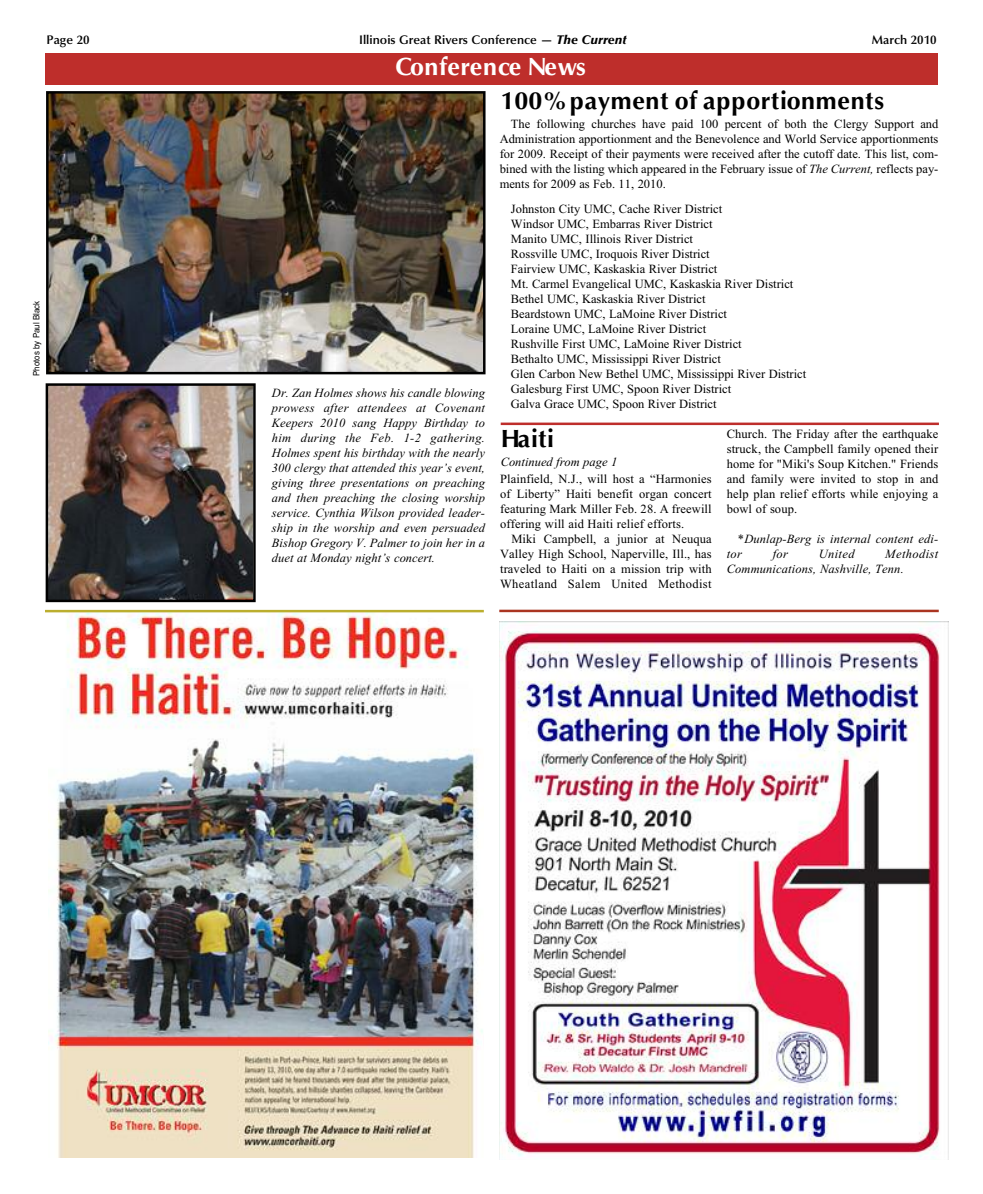
<style>
.page{position:relative;width:983px;height:1194px;background:#fff}
.page>*{position:absolute;margin:0;border:0;box-sizing:border-box;transform-origin:0 0}
.t1{font:700 25px "Optima LT Std";letter-spacing:.025em;color:#000}
.t2{font:700 25px "Optima LT Std";letter-spacing:.02em;color:#fff}
.t3{font:12.5px/15px "Times New Roman";color:#000;text-align:justify}
.t4{font:italic 12.5px/15px "Times New Roman";letter-spacing:.01em;color:#000}
.t5{font:600 12.5px "Optima LT Std";color:#000}
.t6{font:8.75px "Helvetica";color:#000;scale:.9 1}
.s1{font-weight:900;font-style:italic}
.s2{font-style:italic}
</style>
<div class="page">
<div style="left:45px;top:53px;width:892px;height:32px;background:#be2e2b"></div>
<img style="left:49px;top:94px;width:433px;height:277px">
<div style="left:46px;top:91px;width:439px;height:283px;border:2px solid #000"></div>
<img style="left:48px;top:612px;width:436px;height:545px">
<div style="left:499px;top:611px;width:454px;height:548px;background:linear-gradient(to right,#fff,#fff)"></div>
<img style="left:499px;top:621px;width:449px;height:538px">
<hr style="left:45px;top:610px;width:439px;height:2px;background:#bbae2e">
<img style="left:49px;top:386px;width:203px;height:213px">
<div style="left:46px;top:383px;width:210px;height:219px;border:2px solid #000"></div>
<hr style="left:501px;top:422px;width:438px;height:3px;background:#be2e2b">
<hr style="left:499px;top:609px;width:440px;height:3px;background:#aa3521">
<p class="t5" style="left:47px;top:35px;width:45px">Page 20</p>
<p class="t5" style="left:359px;top:35px;width:269px">Illinois Great Rivers Conference — <span class="s1">The Current</span></p>
<p class="t5" style="left:872px;top:35px;width:66px">March 2010</p>
<h1 class="t2" style="left:396px;top:56px;width:192px">Conference News</h1>
<p class="t6" style="left:32px;top:376px;width:85px;rotate:-90deg">Photos by Paul Black</p>
<p class="t4" style="left:272px;top:385px;width:215px;text-align:justify">Dr. Zan Holmes shows his candle blowing prowess after attendees at Covenant Keepers 2010 sang Happy Birthday to him during the Feb. 1-2 gathering.<br>Holmes spent his birthday with the nearly 300 clergy that attended this year’s event, giving three presentations on preaching and then preaching the closing worship service. Cynthia Wilson provided leader&shy;ship in the worship and even persuaded Bishop Gregory V. Palmer to join her in a duet at Monday night’s concert.</p>
<h1 class="t1" style="left:501px;top:90px;width:385px">100%payment of apportionments</h1>
<p class="t3" style="left:500px;top:116px;width:440px;text-indent:11px">The following churches have paid 100 percent of both the Clergy Support and Administration apportionment and the Benevolence and World Service apportionments for 2009. Receipt of their payments were received after the cutoff date. This list, com&shy;bined with the listing which appeared in the February issue of <span class="s2">The Current,</span> reflects pay&shy;ments for 2009 as Feb. 11, 2010.</p>
<p class="t3" style="left:511px;top:201px;width:297px;text-align:left">Johnston City UMC, Cache River District<br>Windsor UMC, Embarras River District<br>Manito UMC, Illinois River District<br>Rossville UMC, Iroquois River District<br>Fairview UMC, Kaskaskia River District<br>Mt. Carmel Evangelical UMC, Kaskaskia River District Bethel UMC, Kaskaskia River District<br>Beardstown UMC, LaMoine River District<br>Loraine UMC, LaMoine River District<br>Rushville First UMC, LaMoine River District<br>Bethalto UMC, Mississippi River District<br>Glen Carbon New Bethel UMC, Mississippi River District Galesburg First UMC, Spoon River District<br>Galva Grace UMC, Spoon River District</p>
<h1 class="t1" style="left:501px;top:428px;width:55px">Haiti</h1>
<p class="t4" style="left:501px;top:454px;width:118px">Continuedfrom page 1</p>
<p class="t3" style="left:500px;top:471px;width:213px">Plainfield, N.J., will host a “Harmonies of Liberty” Haiti benefit organ concert featuring Mark Miller Feb. 28. A freewill offering will aid Haiti relief efforts.</p>
<p class="t3" style="left:500px;top:531px;width:213px;text-indent:11px">Miki Campbell, a junior at Neuqua Valley High School, Naperville, Ill., has traveled to Haiti on a mission trip with Wheatland Salem United Methodist</p>
<p class="t3" style="left:727px;top:426px;width:213px">Church. The Friday after the earthquake struck, the Campbell family opened their home for "Miki's Soup Kitchen." Friends and family were invited to stop in and help plan relief efforts while enjoying a bowl of soup.</p>
<p class="t4" style="left:727px;top:531px;width:213px;text-indent:11px">*Dunlap-Berg is internal content edi&shy;tor</p>
<p class="t4" style="left:727px;top:546px;width:213px;text-indent:159px">Methodist<br>Communications, Nashville, Tenn.</p>
<p class="t4" style="left:773px;top:546px;width:17px">for</p>
<p class="t4" style="left:819px;top:546px;width:37px">United</p>
</div>
